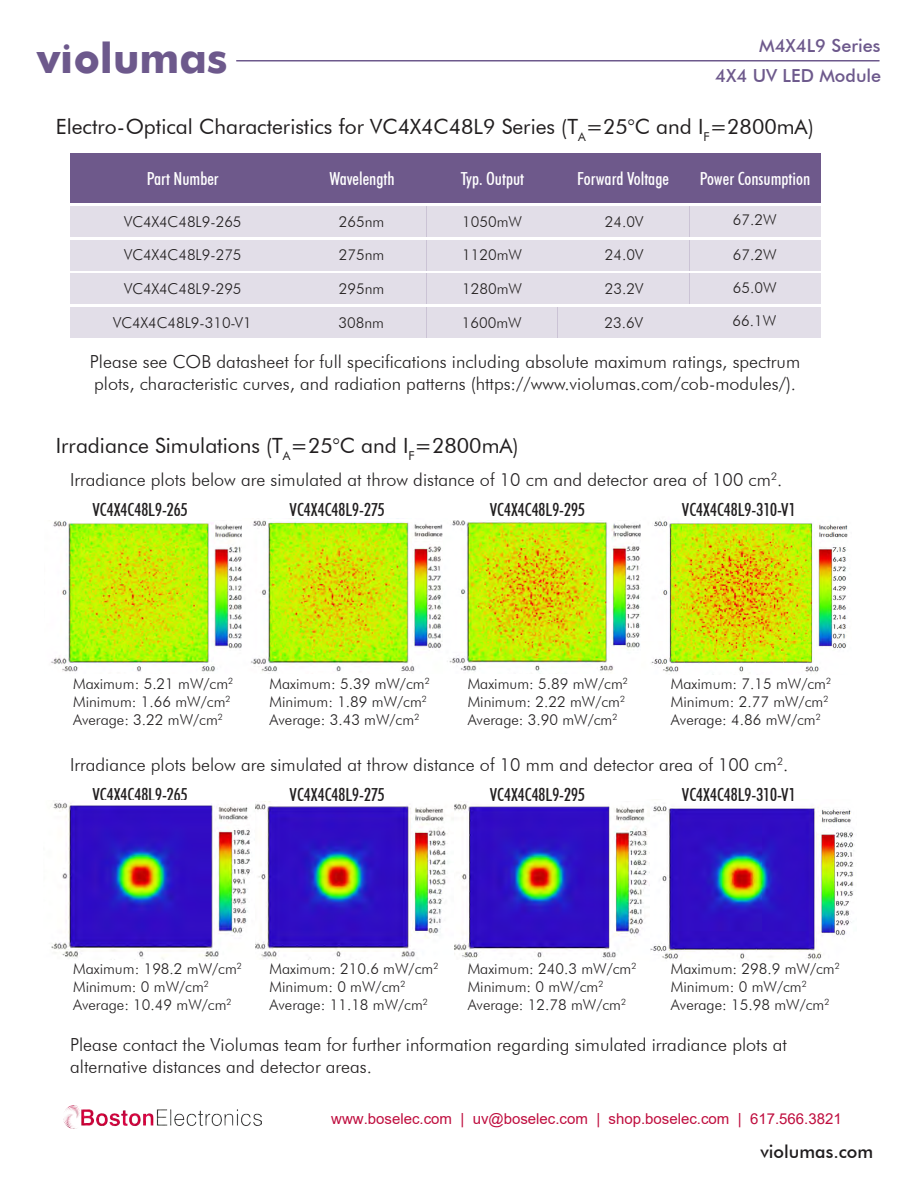
<style>
.page{position:relative;width:918px;height:1188px;background:#fff}
.page>*{position:absolute;margin:0;border:0;box-sizing:border-box;transform-origin:0 0}
.t1{font:700 42px "Futura";color:#6d598c}
.t2{font:21px "Futura BT";color:#211e1f}
.t3{font:300 18px/21.6px "Futura BT";color:#211e1f}
.t4{font:500 condensed 18px "Futura BT";color:#211e1f}
.t5{font:500 condensed 18px "Futura BT";color:#fff}
.t6{font:500 18px "Futura BT";color:#6d598c}
.t7{font:500 18px "Futura BT";color:#201d1e}
.t8{font:300 15px/18px "Futura BT";color:#211e1f}
.t9{font:300 15px "Futura BT";color:#221f1f}
.t10{font:15px "Arial";color:#bf0d3e}
.s1{color:#221f1f}
.s2{font-weight:500;font-stretch:condensed}
</style>
<div class="page">
<hr style="left:236px;top:60px;width:644px;height:2px;background:#6d598c">
<div style="left:70px;top:153px;width:226px;height:50px;background:#6e598b"></div>
<div style="left:296px;top:153px;width:131px;height:50px;background:#6e598b"></div>
<div style="left:427px;top:153px;width:131px;height:50px;background:#6e598b"></div>
<div style="left:558px;top:153px;width:131px;height:50px;background:#6e598b"></div>
<div style="left:689px;top:153px;width:131px;height:50px;background:#6e598b"></div>
<div style="left:70px;top:206px;width:226px;height:30px;background:#e2dee8"></div>
<div style="left:296px;top:206px;width:131px;height:30px;background:#e2dee8"></div>
<div style="left:427px;top:206px;width:131px;height:30px;background:#e2dee8"></div>
<div style="left:558px;top:206px;width:131px;height:30px;background:#e2dee8"></div>
<div style="left:689px;top:206px;width:131px;height:30px;background:#e2dee8"></div>
<div style="left:70px;top:240px;width:226px;height:30px;background:#e2dee8"></div>
<div style="left:296px;top:240px;width:131px;height:30px;background:#e2dee8"></div>
<div style="left:427px;top:240px;width:131px;height:30px;background:#e2dee8"></div>
<div style="left:558px;top:240px;width:131px;height:30px;background:#e2dee8"></div>
<div style="left:689px;top:240px;width:131px;height:30px;background:#e2dee8"></div>
<div style="left:70px;top:274px;width:226px;height:30px;background:#e2dee8"></div>
<div style="left:296px;top:274px;width:131px;height:30px;background:#e2dee8"></div>
<div style="left:427px;top:274px;width:131px;height:30px;background:#e2dee8"></div>
<div style="left:558px;top:274px;width:131px;height:30px;background:#e2dee8"></div>
<div style="left:689px;top:274px;width:131px;height:30px;background:#e2dee8"></div>
<div style="left:70px;top:307px;width:225px;height:30px;background:#e2dee8"></div>
<div style="left:295px;top:307px;width:131px;height:30px;background:#e2dee8"></div>
<div style="left:426px;top:307px;width:132px;height:30px;background:#e2dee8"></div>
<div style="left:558px;top:307px;width:131px;height:30px;background:#e2dee8"></div>
<div style="left:689px;top:307px;width:131px;height:30px;background:#e2dee8"></div>
<img style="left:51px;top:521px;width:191px;height:151px">
<img style="left:251px;top:520px;width:192px;height:152px">
<img style="left:447px;top:520px;width:194px;height:152px">
<img style="left:651px;top:521px;width:197px;height:151px">
<img style="left:650px;top:806px;width:205px;height:155px">
<img style="left:453px;top:804px;width:197px;height:156px">
<img style="left:255px;top:802px;width:198px;height:158px">
<img style="left:51px;top:803px;width:199px;height:156px">
<img style="left:63px;top:1105px;width:198px;height:23px">
<h1 class="t1" style="left:37px;top:28px;width:192px">violumas</h1>
<p class="t6" style="left:759px;top:35px;width:123px">M4X4L9 Series</p>
<p class="t6" style="left:715px;top:65px;width:168px">4X4 UV LED Module</p>
<h2 class="t2" style="left:56px;top:114px;width:759px">Electro-Optical Characteristics for VC4X4C48L9 Series (T<sub>A</sub>=25°C and <span class="s1">I</span><sub>F</sub><span class="s1">=</span>2800mA)</h2>
<p class="t5" style="left:147px;top:167px;width:73px">Part Number</p>
<p class="t5" style="left:329px;top:167px;width:67px">Wavelength</p>
<p class="t5" style="left:461px;top:167px;width:65px">Typ. Output</p>
<p class="t5" style="left:577px;top:167px;width:93px">Forward Voltage</p>
<p class="t5" style="left:700px;top:167px;width:112px">Power Consumption</p>
<p class="t8" style="left:124px;top:212px;width:119px">VC4X4C48L9-265</p>
<p class="t8" style="left:124px;top:245px;width:119px">VC4X4C48L9-275</p>
<p class="t8" style="left:124px;top:280px;width:119px">VC4X4C48L9-295</p>
<p class="t9" style="left:733px;top:211px;width:45px">67.2W</p>
<p class="t9" style="left:733px;top:245px;width:45px">67.2W</p>
<p class="t9" style="left:733px;top:278px;width:45px">65.0W</p>
<p class="t9" style="left:462px;top:212px;width:61px">1050mW</p>
<p class="t9" style="left:462px;top:245px;width:61px">1120mW</p>
<p class="t9" style="left:462px;top:280px;width:61px">1280mW</p>
<p class="t9" style="left:339px;top:212px;width:47px">265nm</p>
<p class="t9" style="left:339px;top:245px;width:47px">275nm</p>
<p class="t9" style="left:339px;top:280px;width:47px">295nm</p>
<p class="t9" style="left:605px;top:212px;width:40px">24.0V</p>
<p class="t9" style="left:605px;top:245px;width:40px">24.0V</p>
<p class="t9" style="left:605px;top:280px;width:40px">23.2V</p>
<p class="t8" style="left:113px;top:313px;width:140px">VC4X4C48L9-310-V1</p>
<p class="t9" style="left:339px;top:313px;width:47px">308nm</p>
<p class="t9" style="left:462px;top:313px;width:61px">1600mW</p>
<p class="t9" style="left:605px;top:313px;width:40px">23.6V</p>
<p class="t9" style="left:732px;top:312px;width:45px">66.1W</p>
<p class="t3" style="left:90px;top:351px;width:712px">Please see COB datasheet for full specifications including absolute maximum ratings, spectrum plots, characteristic curves, and radiation patterns (https://www.violumas.com/cob-modules/).</p>
<h2 class="t2" style="left:56px;top:433px;width:464px">Irradiance Simulations (T<sub>A</sub>=25°C and <span class="s1">I</span><sub>F</sub><span class="s1">=</span>2800mA)</h2>
<p class="t3" style="left:93px;top:464px;width:691px;line-height:30.3px;text-indent:-22px">Irradiance plots below are simulated at throw distance of 10 cm and detector area of 100 cm<sup>2</sup>.<br><span class="s2">VC4X4C48L9-265</span></p>
<p class="t4" style="left:290px;top:499px;width:97px">VC4X4C48L9-275</p>
<p class="t4" style="left:490px;top:499px;width:97px">VC4X4C48L9-295</p>
<p class="t4" style="left:682px;top:499px;width:115px">VC4X4C48L9-310-V1</p>
<p class="t8" style="left:73px;top:675px;width:162px">Maximum: 5.21 mW/cm<sup>2<br></sup>Minimum: 1.66 mW/cm<sup>2<br></sup>Average: 3.22 mW/cm<sup>2</sup></p>
<p class="t8" style="left:270px;top:675px;width:162px">Maximum: 5.39 mW/cm<sup>2<br></sup>Minimum: 1.89 mW/cm<sup>2<br></sup>Average: 3.43 mW/cm<sup>2</sup></p>
<p class="t8" style="left:468px;top:675px;width:162px">Maximum: 5.89 mW/cm<sup>2<br></sup>Minimum: 2.22 mW/cm<sup>2<br></sup>Average: 3.90 mW/cm<sup>2</sup></p>
<p class="t8" style="left:671px;top:675px;width:162px">Maximum: 7.15 mW/cm<sup>2<br></sup>Minimum: 2.77 mW/cm<sup>2<br></sup>Average: 4.86 mW/cm<sup>2</sup></p>
<p class="t3" style="left:93px;top:749px;width:697px;line-height:30.3px;text-indent:-22px">Irradiance plots below are simulated at throw distance of 10 mm and detector area of 100 cm<sup>2</sup>.<br><span class="s2">VC4X4C48L9-265</span></p>
<p class="t4" style="left:682px;top:784px;width:115px">VC4X4C48L9-310-V1</p>
<p class="t4" style="left:290px;top:784px;width:97px">VC4X4C48L9-275</p>
<p class="t4" style="left:490px;top:784px;width:97px">VC4X4C48L9-295</p>
<p class="t8" style="left:73px;top:959px;width:170px">Maximum: 198.2 mW/cm<sup>2<br></sup>Minimum: 0 mW/cm<sup>2<br></sup>Average: 10.49 mW/cm<sup>2</sup></p>
<p class="t8" style="left:270px;top:959px;width:170px">Maximum: 210.6 mW/cm<sup>2<br></sup>Minimum: 0 mW/cm<sup>2<br></sup>Average: 11.18 mW/cm<sup>2</sup></p>
<p class="t8" style="left:468px;top:959px;width:170px">Maximum: 240.3 mW/cm<sup>2<br></sup>Minimum: 0 mW/cm<sup>2<br></sup>Average: 12.78 mW/cm<sup>2</sup></p>
<p class="t8" style="left:671px;top:959px;width:170px">Maximum: 298.9 mW/cm<sup>2<br></sup>Minimum: 0 mW/cm<sup>2<br></sup>Average: 15.98 mW/cm<sup>2</sup></p>
<p class="t3" style="left:70px;top:1034px;width:718px">Please contact the Violumas team for further information regarding simulated irradiance plots at alternative distances and detector areas.</p>
<p class="t10" style="left:331px;top:1108px;width:512px">www.boselec.com | uv@boselec.com | shop.boselec.com | 617.566.3821</p>
<p class="t7" style="left:760px;top:1141px;width:114px">violumas.com</p>
</div>
